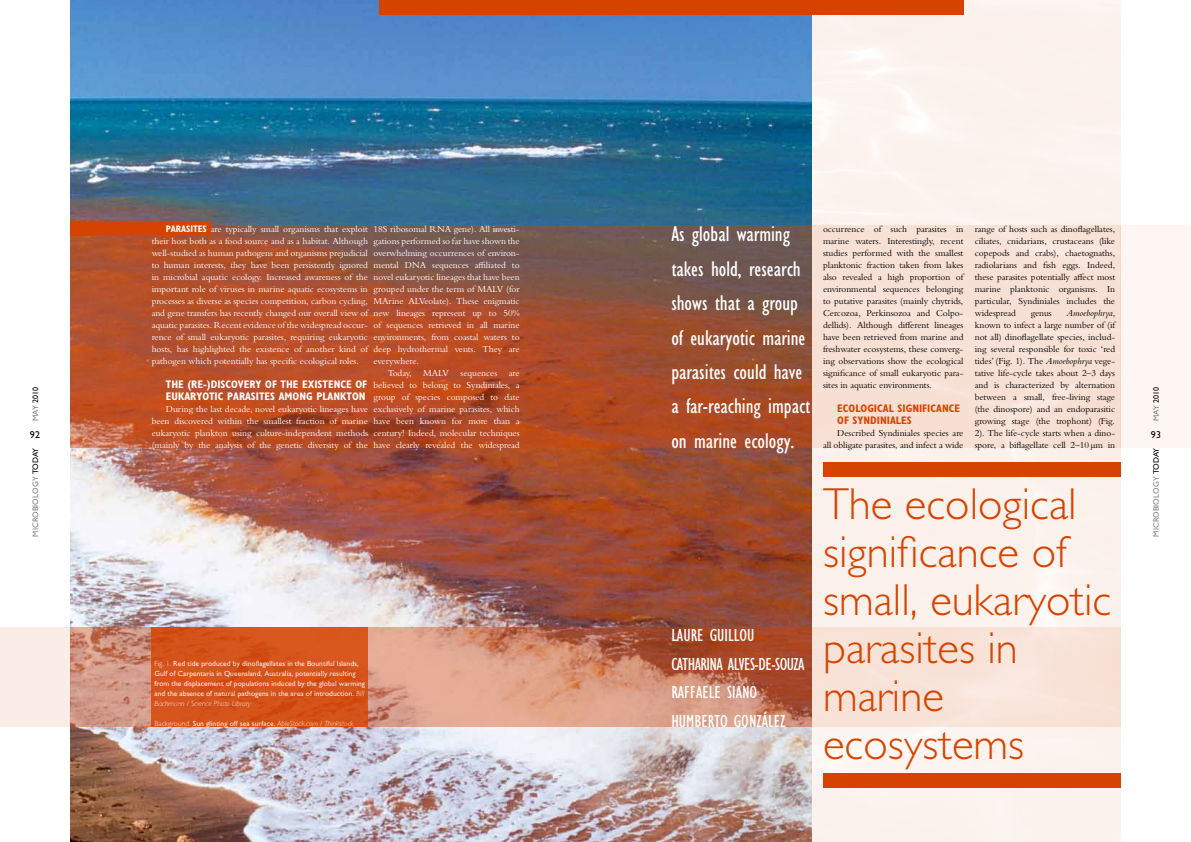
<style>
.page{position:relative;width:1191px;height:842px;background:#fff}
.page>*{position:absolute;margin:0;border:0;box-sizing:border-box;transform-origin:0 0}
.t1{font:300 45px/48px "Gill Sans";color:#d64300}
.t2{font:condensed 22px/34.5px "Gill Sans";color:#fff}
.t3{font:condensed 18px/28.8px "Gill Sans";color:#fff}
.t4{font:700 condensed 11px/12px "Gill Sans";color:#fff}
.t5{font:700 condensed 11px/12px "Gill Sans";color:#d64300}
.t6{font:10px "Gill Sans";color:#000}
.t7{font:9.5px/12px "Bembo MT Pro";letter-spacing:-.005em;color:#fff;text-align:justify}
.t8{font:9.5px/12px "Bembo MT Pro";letter-spacing:-.005em;color:#000;text-align:justify}
.t9{font:8px "Gill Sans";letter-spacing:.01em;color:#818084}
.t10{font:8px "Gill Sans";letter-spacing:.01em;color:#000}
.t11{font:7.5px/10px "Gill Sans";letter-spacing:.005em;color:#fff}
.s1{font-family:"Gill Sans";font-weight:700;font-stretch:condensed}
.s2{font-style:italic}
.s3{color:#818084}
.s4{color:#000}
.s5{font-weight:300}
.s6{font-weight:300;font-style:italic}
</style>
<div class="page">
<div style="left:811px;top:0;width:309px;height:842px;background:#fcf2ec"></div>
<img style="left:70px;top:0;width:741px;height:842px">
<svg style="left:70px;top:225px;width:741px;height:223px;background:#a24f31"></svg>
<div style="left:811px;top:225px;width:309px;height:223px;background:#f7e0d4"></div>
<div style="left:1120px;top:225px;width:71px;height:223px;background:#fdf6f3"></div>
<div style="left:70px;top:222px;width:140px;height:14px;background:#d64300"></div>
<svg style="left:70px;top:627px;width:741px;height:100px;background:#cc886f"></svg>
<div style="left:0;top:627px;width:70px;height:100px;background:#faece6"></div>
<div style="left:811px;top:627px;width:309px;height:100px;background:#f8e2d7"></div>
<div style="left:152px;top:627px;width:216px;height:100px;background:#d5541b"></div>
<div style="left:823px;top:773px;width:297px;height:14px;background:#d64300"></div>
<div style="left:823px;top:462px;width:297px;height:14px;background:#d64300"></div>
<div style="left:379px;top:0;width:584px;height:14px;background:#d64300"></div>
<p class="t7" style="left:152px;top:223px;width:218px;text-indent:14px"><span class="s1">PARASITES</span> are typically small organisms that exploit their host both as a food source and as a habitat. Although well-studied as human pathogens and organisms prejudicial to human interests, they have been persistently ignored in microbial aquatic ecology. Increased awareness of the important role of viruses in marine aquatic ecosystems in processes as diverse as species competition, carbon cycling, and gene transfers has recently changed our overall view of aquatic parasites. Recent evidence of the widespread occur&shy;rence of small eukaryotic parasites, requiring eukaryotic hosts, has highlighted the existence of another kind of pathogen which potentially has specific ecological roles.</p>
<p class="t4" style="left:166px;top:378px;width:201px">THE (RE-)DISCOVERY OF THE EXISTENCE OF<br>EUKARYOTIC PARASITES AMONG PLANKTON</p>
<p class="t7" style="left:152px;top:403px;width:218px;text-indent:14px">During the last decade, novel eukaryotic lineages have been discovered within the smallest fraction of marine eukaryotic plankton using culture-independent methods (mainly by the analysis of the genetic diversity of the</p>
<p class="t8" style="left:974px;top:223px;width:142px">range of hosts such as dinoflagellates, ciliates, cnidarians, crustaceans (like copepods and crabs), chaetognaths, radiolarians and fish eggs. Indeed, these parasites potentially affect most marine planktonic organisms. In particular, Syndiniales includes the widespread</p>
<p class="t7" style="left:373px;top:223px;width:147px">18S ribosomal RNA gene). All investi&shy;gations performed so far have shown the overwhelming occurrences of environ&shy;mental DNA sequences affiliated to novel eukaryotic lineages that have been grouped under the term of MALV (for MArine ALVeolate). These enigmatic new lineages represent up to 50% of sequences retrieved in all marine environments, from coastal waters to deep hydrothermal vents. They are everywhere.</p>
<p class="t7" style="left:373px;top:367px;width:148px;text-indent:14px">Today, MALV sequences are believed to belong to Syndiniales, a group of species composed to date exclusively of marine parasites, which have been known for more than a century! Indeed, molecular techniques have clearly revealed the widespread</p>
<p class="t8" style="left:823px;top:223px;width:142px">occurrence of such parasites in marine waters. Interestingly, recent studies performed with the smallest planktonic fraction taken from lakes also revealed a high proportion of environmental sequences belonging to putative parasites (mainly chytrids, Cercozoa, Perkinsozoa and Colpo&shy;dellids). Although different lineages have been retrieved from marine and freshwater ecosystems, these converg&shy;ing observations show the ecological significance of small eukaryotic para&shy;sites in aquatic environments.</p>
<p class="t5" style="left:837px;top:402px;width:124px">ECOLOGICAL SIGNIFICANCE<br>OF SYNDINIALES</p>
<p class="t8" style="left:823px;top:427px;width:142px;text-align:right">Described Syndiniales species are<br>all obligate parasites, and infect a wide</p>
<h2 class="t2" style="left:671px;top:217px;width:140px">As global warming takes hold, research shows that a group of eukaryotic marine parasites could have a far-reaching impact on marine ecology.</h2>
<p class="t8" style="left:974px;top:307px;width:142px;text-indent:92px"><span class="s2">Amoebophrya</span>, known to infect a large number of (if not all) dinoflagellate species, includ&shy;ing several responsible for toxic ‘red tides’ (Fig. 1). The <span class="s2">Amoebophrya</span> vege&shy;tative life-cycle takes about 2–3 days and is characterized by alternation between a small, free-living stage (the dinospore) and an endoparasitic growing stage (the trophont) (Fig.<br>2). The life-cycle starts when a dino&shy;spore, a biflagellate cell 2–10 µm in</p>
<p class="t8" style="left:1030px;top:307px;width:23px">genus</p>
<p class="t10" style="left:31px;top:421px;width:36px;rotate:-90deg"><span class="s3">MAY</span> 2010</p>
<p class="t10" style="left:1151px;top:421px;width:36px;rotate:-90deg"><span class="s3">MAY</span> 2010</p>
<p class="t6" style="left:30px;top:429px;width:12px">92</p>
<p class="t6" style="left:1150px;top:429px;width:12px">93</p>
<p class="t9" style="left:31px;top:536px;width:90px;rotate:-90deg">MicroBiology <span class="s4">TODAY</span></p>
<p class="t9" style="left:1151px;top:536px;width:90px;rotate:-90deg">MicroBiology <span class="s4">TODAY</span></p>
<h1 class="t1" style="left:823px;top:480px;width:290px">The ecological significance of small, eukaryotic parasites in marine ecosystems</h1>
<h3 class="t3" style="left:671px;top:621px;width:135px">Laure Guillou<br>Catharina Alves-de-Souza<br>Raffaele Siano<br>Humberto González</h3>
<p class="t11" style="left:154px;top:658px;width:212px"><span class="s5">Fig. 1.</span> Red tide produced by dinoflagellates in the Bountiful Islands, Gulf of Carpentaria in Queensland, Australia, potentially resulting from the displacement of populations induced by the global warming and the absence of natural pathogens in the area of introduction. <span class="s6">Bill Bachmann / Science Photo Library</span></p>
<p class="t11" style="left:154px;top:718px;width:201px"><span class="s5">Background.</span> Sun glinting off sea surface. <span class="s6">AbleStock.com / Thinkstock</span></p>
</div>
